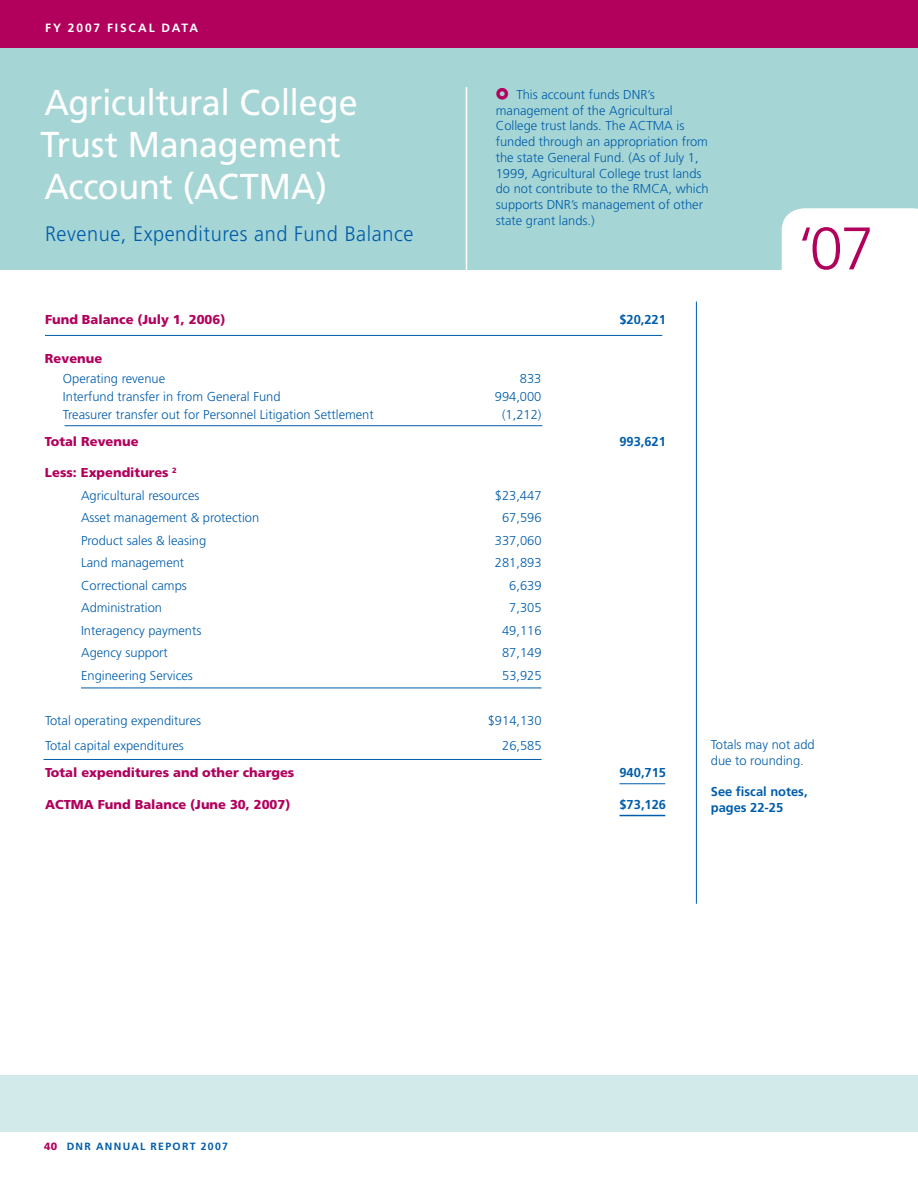
<style>
.page{position:relative;width:918px;height:1188px;background:#fff}
.page>*{position:absolute;margin:0;border:0;box-sizing:border-box;transform-origin:0 0}
.t1{font:300 60px "Frutiger";color:#b1015c}
.t2{font:36px/42px "Frutiger";letter-spacing:-.005em;color:#fff;scale:.95 1}
.t3{font:300 21px "Frutiger";letter-spacing:.03em;color:#015dab;scale:.95 1}
.t4{font:300 12.9px/15.8px "Frutiger";color:#015dab}
.t5{font:900 12.9px "Frutiger";color:#b1015c}
.t6{font:700 12.9px/15.8px "Frutiger";color:#015dab}
.t7{font:700 12px "Frutiger";letter-spacing:.16em;color:#fff}
.t8{font:700 10.5px "Frutiger";letter-spacing:.125em;color:#015dab}
.s1{font-weight:900;color:#b1015c}
</style>
<div class="page">
<div style="left:0;top:45px;width:918px;height:225px;background:#a5d5d4"></div>
<div style="left:0;top:0;width:918px;height:48px;background:#b1015c"></div>
<div style="left:782px;top:208px;width:136px;height:62px;background:#fff"></div>
<hr style="left:466px;top:87px;width:1px;height:186px;background:#fff">
<hr style="left:45px;top:335px;width:617px;height:1px;background:#015dab">
<hr style="left:64px;top:425px;width:478px;height:1px;background:#015dab">
<hr style="left:81px;top:688px;width:461px;height:1px;background:#015dab">
<hr style="left:44px;top:759px;width:498px;height:1px;background:#015dab">
<hr style="left:696px;top:302px;width:1px;height:602px;background:#015dab">
<hr style="left:620px;top:815px;width:45px;height:1px;background:#015dab">
<hr style="left:620px;top:783px;width:45px;height:1px;background:#015dab">
<div style="left:0;top:1075px;width:918px;height:56px;background:#d2eae9"></div>
<p class="t7" style="left:45px;top:21px;width:127px">FY 2007 FISCAL data</p>
<h2 class="t2" style="left:41px;top:81px;width:335px">Agricultural College<br>Trust Management<br>Account (ACTMA</h2>
<h2 class="t2" style="left:316px;top:165px;width:13px">)</h2>
<h3 class="t3" style="left:45px;top:222px;width:389px">Revenue, Expenditures and Fund Balance</h3>
<p class="t4" style="left:496px;top:86px;width:214px;text-indent:21px">This account funds DNR’s management of the Agricultural<br>College trust lands. The ACTMA is funded through an appropriation from the state General Fund. (As of July 1,<br>1999, Agricultural College trust lands do not contribute to the RMCA, which supports DNR’s management of other state grant lands.)</p>
<p class="t5" style="left:45px;top:312px;width:182px">Fund Balance (July 1, 2006)</p>
<p class="t6" style="left:619px;top:312px;width:48px">$20,221</p>
<p class="t5" style="left:45px;top:351px;width:59px">Revenue</p>
<p class="t4" style="left:63px;top:370px;width:104px">Operating revenue</p>
<p class="t4" style="left:520px;top:370px;width:23px">833</p>
<p class="t4" style="left:63px;top:388px;width:219px">Interfund transfer in from General Fund</p>
<p class="t4" style="left:495px;top:388px;width:48px">994,000</p>
<p class="t4" style="left:63px;top:406px;width:312px">Treasurer transfer out for Personnel Litigation Settlement</p>
<p class="t4" style="left:502px;top:406px;width:41px">(1,212)</p>
<p class="t5" style="left:45px;top:433px;width:95px">Total Revenue</p>
<p class="t6" style="left:619px;top:433px;width:48px">993,621</p>
<p class="t4" style="left:81px;top:462px;width:120px;line-height:22.5px;text-indent:-36px"><span class="s1">Less: Expenditures</span> <sup>2<br></sup>Agricultural resources</p>
<p class="t4" style="left:495px;top:487px;width:48px">$23,447</p>
<h1 class="t1" style="left:798px;top:215px;width:78px">‘07</h1>
<p class="t4" style="left:81px;top:510px;width:180px">Asset management &amp; protection</p>
<p class="t4" style="left:502px;top:510px;width:41px">67,596</p>
<p class="t4" style="left:81px;top:532px;width:127px">Product sales &amp; leasing</p>
<p class="t4" style="left:495px;top:532px;width:48px">337,060</p>
<p class="t4" style="left:81px;top:555px;width:105px">Land management</p>
<p class="t4" style="left:495px;top:555px;width:48px">281,893</p>
<p class="t4" style="left:81px;top:577px;width:107px">Correctional camps</p>
<p class="t4" style="left:509px;top:577px;width:34px">6,639</p>
<p class="t4" style="left:81px;top:600px;width:82px">Administration</p>
<p class="t4" style="left:509px;top:600px;width:34px">7,305</p>
<p class="t4" style="left:81px;top:622px;width:122px">Interagency payments</p>
<p class="t4" style="left:502px;top:622px;width:41px">49,116</p>
<p class="t4" style="left:81px;top:645px;width:88px">Agency support</p>
<p class="t4" style="left:502px;top:645px;width:41px">87,149</p>
<p class="t4" style="left:81px;top:667px;width:113px">Engineering Services</p>
<p class="t4" style="left:502px;top:667px;width:41px">53,925</p>
<p class="t4" style="left:45px;top:712px;width:158px">Total operating expenditures</p>
<p class="t4" style="left:488px;top:712px;width:55px">$914,130</p>
<p class="t4" style="left:45px;top:738px;width:140px">Total capital expenditures</p>
<p class="t4" style="left:502px;top:738px;width:41px">26,585</p>
<p class="t5" style="left:45px;top:765px;width:251px">Total expenditures and other charges</p>
<p class="t6" style="left:619px;top:765px;width:48px">940,715</p>
<p class="t5" style="left:45px;top:796px;width:11px">ACTMA</p>
<p class="t5" style="left:98px;top:796px;width:194px">Fund Balance (June 30, 2007)</p>
<p class="t6" style="left:619px;top:796px;width:48px">$73,126</p>
<p class="t4" style="left:711px;top:737px;width:105px">Totals may not add due to rounding.</p>
<p class="t6" style="left:711px;top:784px;width:98px">See fiscal notes, pages 22-25</p>
<p class="t8" style="left:44px;top:1140px;width:185px"><span class="s1">40</span> DNR Ann ual Report 2007</p>
</div>
